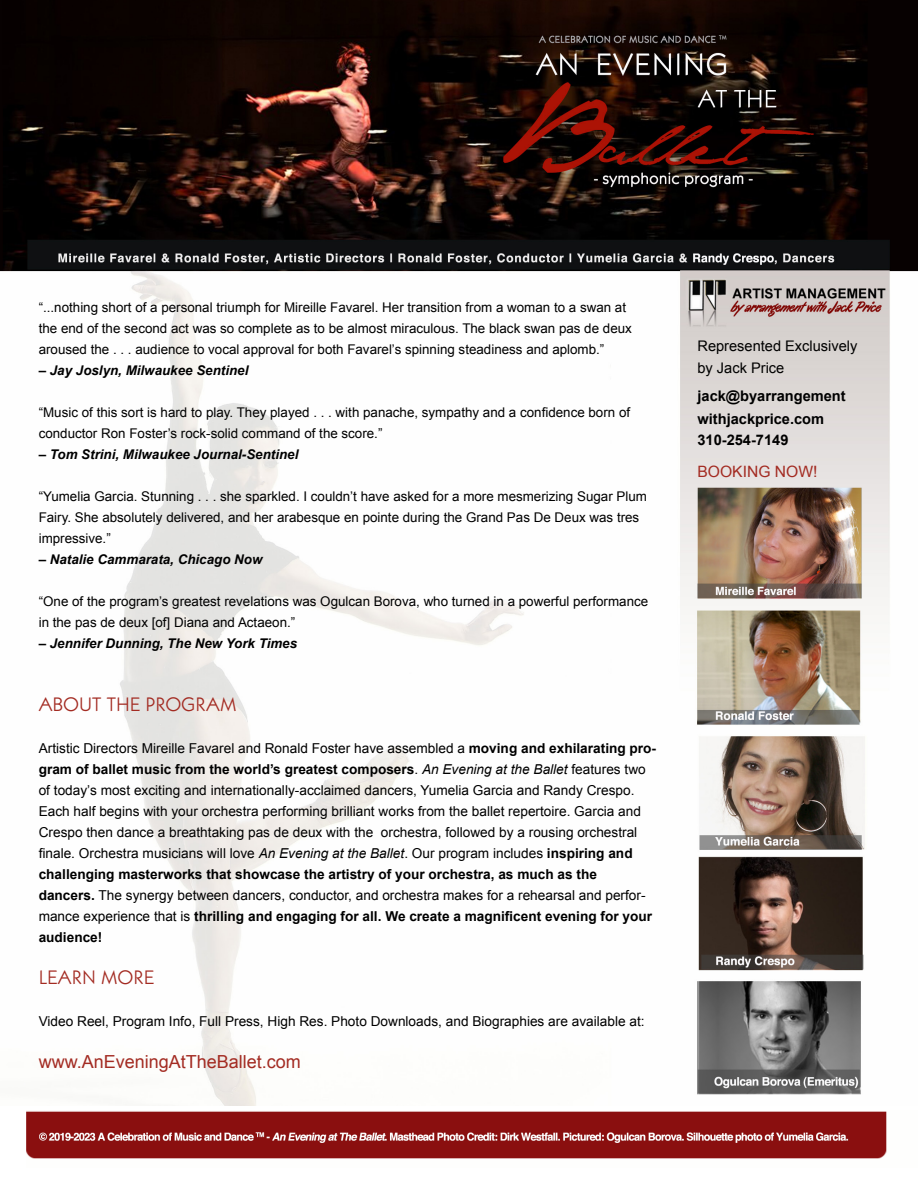
<style>
.page{position:relative;width:918px;height:1188px;background:#fff}
.page>*{position:absolute;margin:0;border:0;box-sizing:border-box;transform-origin:0 0}
.t1{font:20.25px "Kabel ITC";color:#a32b22}
.t2{font:18px "Arial";color:#a32b22}
.t3{font:15.6px "Arial";color:#a32b22}
.t4{font:700 14.55px/22px "Arial";color:#000}
.t5{font:14.55px/21.6px "Arial";color:#000}
.t6{font:13.65px/21px "Arial";color:#000}
.t7{font:13.35px/21px "Arial";color:#000}
.t8{font:italic 700 13.35px "Arial";color:#000}
.s1{font-weight:700}
.s2{font-style:italic}
</style>
<div class="page">
<img style="left:1px;top:0;width:917px;height:1105px">
<img style="left:26px;top:1111px;width:861px;height:48px">
<p class="t7" style="left:39px;top:297px;width:595px">“...nothing short of a personal triumph for Mireille Favarel. Her transition from a woman to a swan at the end of the second act was so complete as to be almost miraculous. The black swan pas de deux aroused the . . . audience to vocal approval for both Favarel’s spinning steadiness and aplomb.”</p>
<p class="t8" style="left:39px;top:362px;width:211px">– Jay Joslyn, Milwaukee Sentinel</p>
<p class="t7" style="left:39px;top:402px;width:593px">“Music of this sort is hard to play. They played . . . with panache, sympathy and a confidence born of conductor Ron Foster’s rock-solid command of the score.”</p>
<p class="t8" style="left:39px;top:446px;width:261px">– Tom Strini, Milwaukee Journal-Sentinel</p>
<p class="t7" style="left:39px;top:486px;width:610px">“Yumelia Garcia. Stunning . . . she sparkled. I couldn’t have asked for a more mesmerizing Sugar Plum<br>Fairy. She absolutely delivered, and her arabesque en pointe during the Grand Pas De Deux was tres impressive.”</p>
<p class="t8" style="left:39px;top:551px;width:225px">– Natalie Cammarata, Chicago Now</p>
<p class="t7" style="left:39px;top:591px;width:611px">“One of the program’s greatest revelations was Ogulcan Borova, who turned in a powerful performance in the pas de deux [of] Diana and Actaeon.”</p>
<p class="t8" style="left:39px;top:635px;width:260px">– Jennifer Dunning, The New York Times</p>
<h1 class="t1" style="left:39px;top:693px;width:199px">ABOUT THE PROGRAM</h1>
<p class="t6" style="left:39px;top:738px;width:619px">Artistic Directors Mireille Favarel and Ronald Foster have assembled a <span class="s1">moving and exhilarating pro&shy;gram of ballet music from the world’s greatest composers</span>. <span class="s2">An Evening at the Ballet</span> features two of today’s most exciting and internationally-acclaimed dancers, Yumelia Garcia and Randy Crespo.<br>Each half begins with your orchestra performing brilliant works from the ballet repertoire. Garcia and Crespo then dance a breathtaking pas de deux with the orchestra, followed by a rousing orchestral finale. Orchestra musicians will love <span class="s2">An Evening at the Ballet</span>. Our program includes <span class="s1">inspiring and challenging masterworks that showcase the artistry of your orchestra, as much as the dancers.</span> The synergy between dancers, conductor, and orchestra makes for a rehearsal and perfor&shy;mance experience that is <span class="s1">thrilling and engaging for all. We create a magnificent evening for your audience!</span></p>
<h1 class="t1" style="left:39px;top:966px;width:117px">LEARN MORE</h1>
<p class="t6" style="left:39px;top:1011px;width:607px">Video Reel, Program Info, Full Press, High Res. Photo Downloads, and Biographies are available at:</p>
<h2 class="t2" style="left:39px;top:1050px;width:264px">www.AnEveningAtTheBallet.com</h2>
<p class="t5" style="left:698px;top:336px;width:161px">Represented Exclusively by Jack Price</p>
<p class="t4" style="left:697px;top:385px;width:150px">jack@byarrangement withjackprice.com<br>310-254-7149</p>
<p class="t3" style="left:697px;top:461px;width:122px">BOOKING NOW!</p>
</div>
